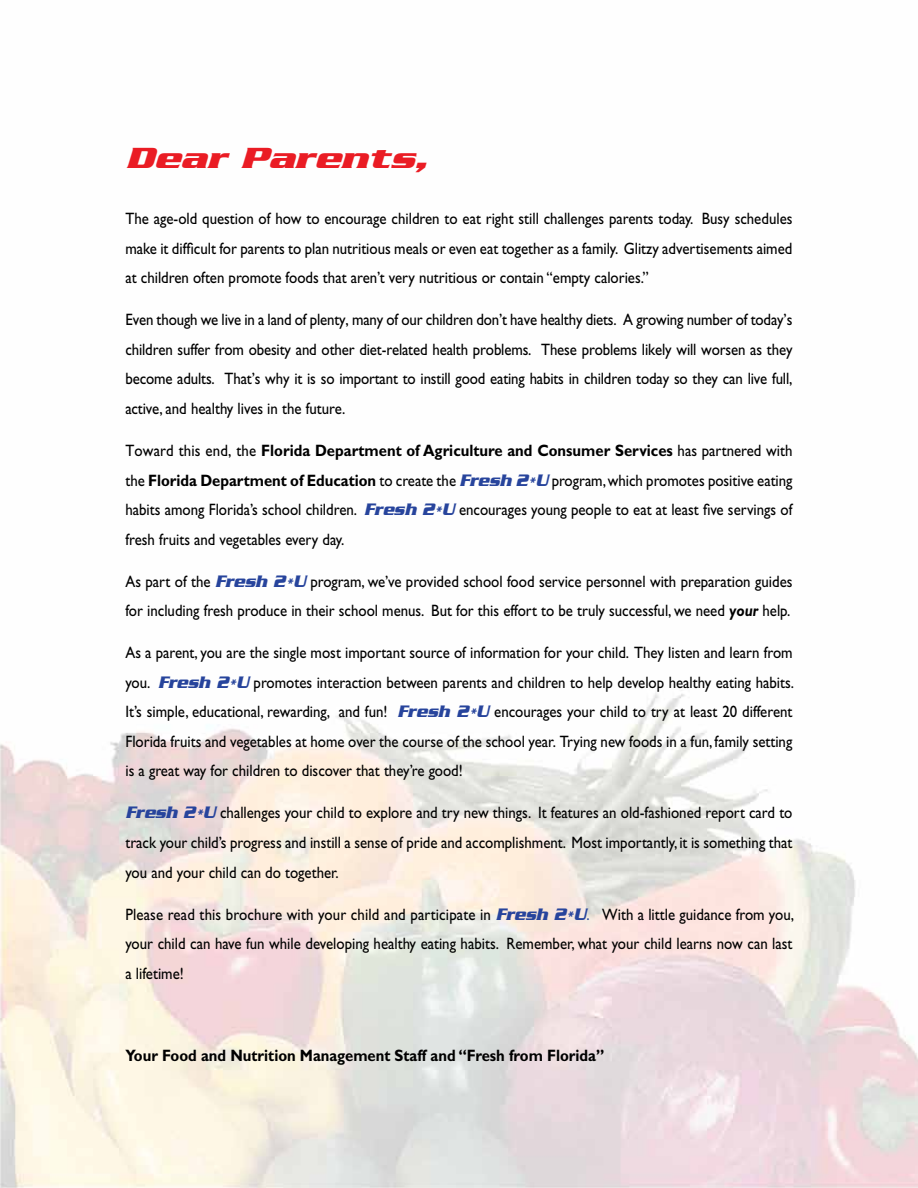
<style>
.page{position:relative;width:918px;height:1188px;background:#fff}
.page>*{position:absolute;margin:0;border:0;box-sizing:border-box;transform-origin:0 0}
.t1{font:italic 700 31.5px "Serpentine ICG";color:#ea1c24;scale:1.2 1}
.t2{font:16.5px/29.5px "Gill Sans";color:#000;text-align:justify;scale:.9 1}
.t3{font:700 16.5px "Gill Sans";color:#000;scale:.9 1}
.s1{font-weight:700}
.s2{font-family:"Serpentine ICG";font-weight:700;font-style:italic;font-size:18px;color:#27449c}
.s3{font-family:"Serpentine ICG";font-weight:700;font-style:italic;font-size:18.3px;color:#27449c}
.s4{font-weight:700;font-style:italic}
.s5{color:#27449c}
</style>
<div class="page">
<img style="left:0;top:693px;width:918px;height:495px">
<h1 class="t1" style="left:125px;top:139px;width:253px">Dear Parents,</h1>
<p class="t2" style="left:125px;top:204px;width:743px">The age-old question of how to encourage children to eat right still challenges parents today. Busy schedules make it difficult for parents to plan nutritious meals or even eat together as a family. Glitzy advertisements aimed at children often promote foods that aren’t very nutritious or contain “empty calories.”</p>
<p class="t2" style="left:125px;top:305px;width:743px">Even though we live in a land of plenty, many of our children don’t have healthy diets. A growing number of today’s children suffer from obesity and other diet-related health problems. These problems likely will worsen as they become adults. That’s why it is so important to instill good eating habits in children today so they can live full, active, and healthy lives in the future.</p>
<p class="t2" style="left:125px;top:436px;width:743px">Toward this end, the <span class="s1">Florida Department of Agriculture and Consumer Services</span> has partnered with the <span class="s1">Florida Department of Education</span> to create the <span class="s2">Fresh 2</span><span class="s3">*</span><span class="s2">U</span> program, which promotes positive eating habits among Florida’s school children. <span class="s2">Fresh 2</span><span class="s3">*</span><span class="s2">U</span> encourages young people to eat at least five servings of fresh fruits and vegetables every day.</p>
<p class="t2" style="left:125px;top:566px;width:743px">As part of the <span class="s2">Fresh 2</span><span class="s3">*</span><span class="s2">U</span> program, we’ve provided school food service personnel with preparation guides for including fresh produce in their school menus. But for this effort to be truly successful, we need <span class="s4">your</span> help.</p>
<p class="t2" style="left:125px;top:638px;width:744px">As a parent, you are the single most important source of information for your child. They listen and learn from you. <span class="s2">Fresh 2</span><span class="s3">*</span><span class="s2">U</span> promotes interaction between parents and children to help develop healthy eating habits.<br>It’s simple, educational, rewarding, and fun! <span class="s2">Fresh 2</span><span class="s3">*</span><span class="s2">U</span> encourages your child to try at least 20 different Florida fruits and vegetables at home over the course of the school year. Trying new foods in a fun, family setting is a great way for children to discover that they’re good!</p>
<p class="t2" style="left:125px;top:798px;width:743px"><span class="s2">Fresh 2</span><span class="s3">*</span><span class="s2">U</span> challenges your child to explore and try new things. It features an old-fashioned report card to track your child’s progress and instill a sense of pride and accomplishment. Most importantly, it is something that you and your child can do together.</p>
<p class="t2" style="left:125px;top:899px;width:744px">Please read this brochure with your child and participate in <span class="s2">Fresh 2</span><span class="s3">*</span><span class="s2">U</span><span class="s5">.</span> With a little guidance from you, your child can have fun while developing healthy eating habits. Remember, what your child learns now can last a lifetime!</p>
<p class="t3" style="left:125px;top:1046px;width:534px">Your Food and Nutrition Management Staff and “Fresh from Florida”</p>
</div>
